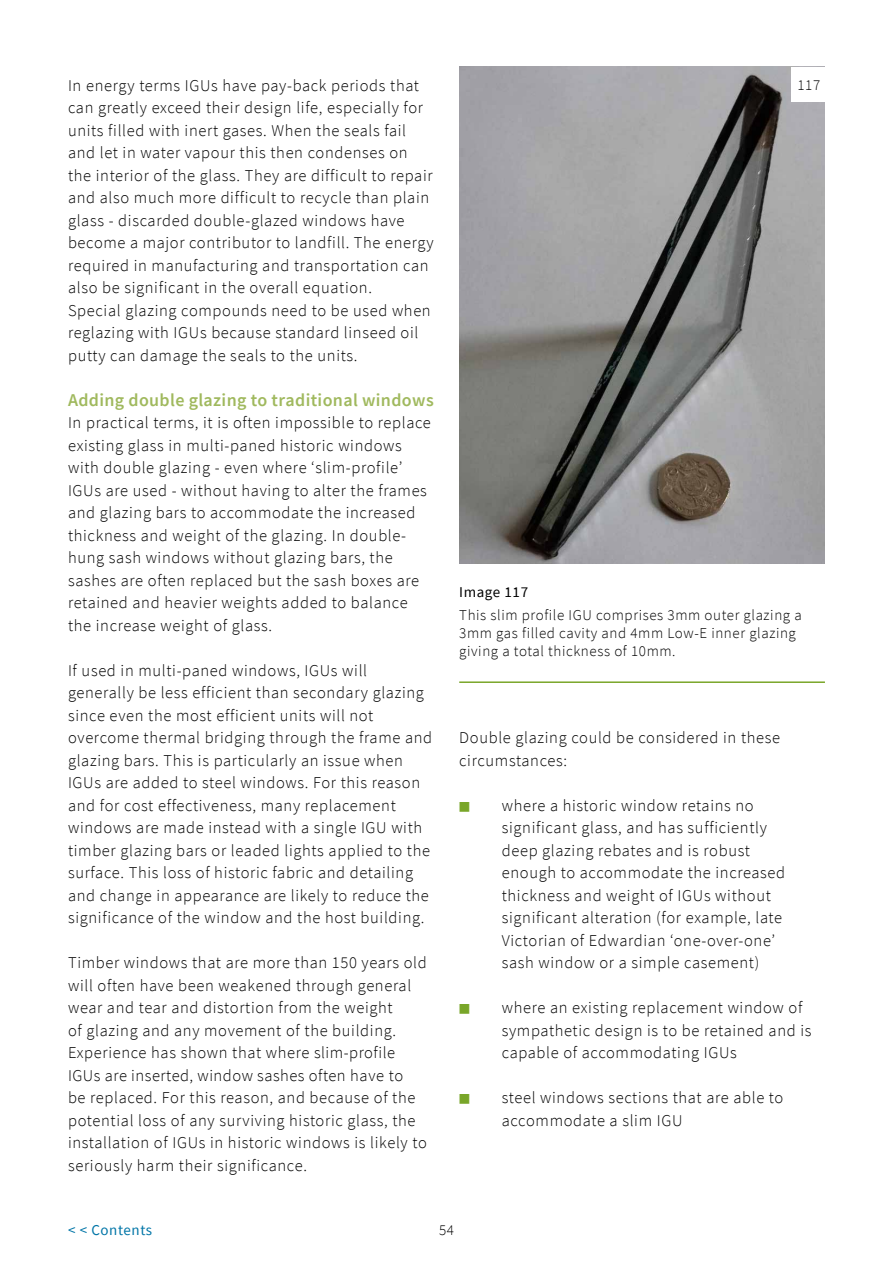
<style>
.page{position:relative;width:893px;height:1263px;background:#fff}
.page>*{position:absolute;margin:0;border:0;box-sizing:border-box;transform-origin:0 0}
.Heading_2{font:600 18px "Source Sans Pro";letter-spacing:.02em;color:#a0b95e}
.Body_text{font:300 16.5px/22.5px "Source Sans Pro";letter-spacing:.04em;color:#000}
.IMAGE_text{font:300 15px/18px "Source Sans Pro";letter-spacing:.04em;color:#000}
.t1{font:15px "Source Sans Pro";letter-spacing:.04em;color:#0075a7}
.IMAGE_heading{font:15px "Source Sans Pro";letter-spacing:.04em;color:#000}
.s1{font-weight:400;font-size:12px;color:#79a629}
</style>
<div class="page">
<img style="left:459px;top:67px;width:366px;height:497px">
<hr style="left:459px;top:681px;width:366px;height:2px;background:#79a629">
<div style="left:792px;top:67px;width:34px;height:35px;background:#fff"></div>
<p class="Body_text" style="left:68px;top:74px;width:367px">In energy terms IGUs have pay-back periods that can greatly exceed their design life, especially for units filled with inert gases. When the seals fail and let in water vapour this then condenses on the interior of the glass. They are difficult to repair and also much more difficult to recycle than plain glass - discarded double-glazed windows have become a major contributor to landfill. The energy required in manufacturing and transportation can also be significant in the overall equation.</p>
<p class="Body_text" style="left:68px;top:299px;width:364px">Special glazing compounds need to be used when reglazing with IGUs because standard linseed oil putty can damage the seals to the units.</p>
<p class="Heading_2" style="left:68px;top:388px;width:367px">Adding double glazing to traditional windows</p>
<p class="Body_text" style="left:68px;top:411px;width:364px">In practical terms, it is often impossible to replace existing glass in multi-paned historic windows with double glazing - even where ‘slim-profile’ IGUs are used - without having to alter the frames and glazing bars to accommodate the increased thickness and weight of the glazing. In double&shy;hung sash windows without glazing bars, the sashes are often replaced but the sash boxes are retained and heavier weights added to balance the increase weight of glass.</p>
<p class="Body_text" style="left:68px;top:659px;width:366px">If used in multi-paned windows, IGUs will generally be less efficient than secondary glazing since even the most efficient units will not overcome thermal bridging through the frame and glazing bars. This is particularly an issue when IGUs are added to steel windows. For this reason and for cost effectiveness, many replacement windows are made instead with a single IGU with timber glazing bars or leaded lights applied to the surface. This loss of historic fabric and detailing and change in appearance are likely to reduce the significance of the window and the host building.</p>
<p class="Body_text" style="left:68px;top:951px;width:360px">Timber windows that are more than 150 years old will often have been weakened through general wear and tear and distortion from the weight<br>of glazing and any movement of the building.<br>Experience has shown that where slim-profile IGUs are inserted, window sashes often have to<br>be replaced. For this reason, and because of the potential loss of any surviving historic glass, the installation of IGUs in historic windows is likely to seriously harm their significance.</p>
<p class="IMAGE_text" style="left:797px;top:76px;width:24px">117</p>
<p class="IMAGE_heading" style="left:459px;top:582px;width:70px">Image 117</p>
<p class="IMAGE_text" style="left:459px;top:606px;width:344px">This slim profile IGU comprises 3mm outer glazing a<br>3mm gas filled cavity and 4mm Low-E inner glazing giving a total thickness of 10mm.</p>
<p class="Body_text" style="left:459px;top:726px;width:322px">Double glazing could be considered in these circumstances:</p>
<p class="Body_text" style="left:502px;top:794px;width:285px;text-indent:-43px"><span class="s1">■</span> where a historic window retains no significant glass, and has sufficiently deep glazing rebates and is robust enough to accommodate the increased thickness and weight of IGUs without significant alteration (for example, late Victorian of Edwardian ‘one-over-one’ sash window or a simple casement)</p>
<p class="Body_text" style="left:502px;top:996px;width:311px;text-indent:-43px"><span class="s1">■</span> where an existing replacement window of sympathetic design is to be retained and is capable of accommodating IGUs</p>
<p class="Body_text" style="left:502px;top:1086px;width:283px;text-indent:-43px"><span class="s1">■</span> steel windows sections that are able to accommodate a slim IGU</p>
<p class="t1" style="left:68px;top:1220px;width:86px">&lt; &lt; Contents</p>
<p class="IMAGE_text" style="left:439px;top:1220px;width:16px">54</p>
</div>
